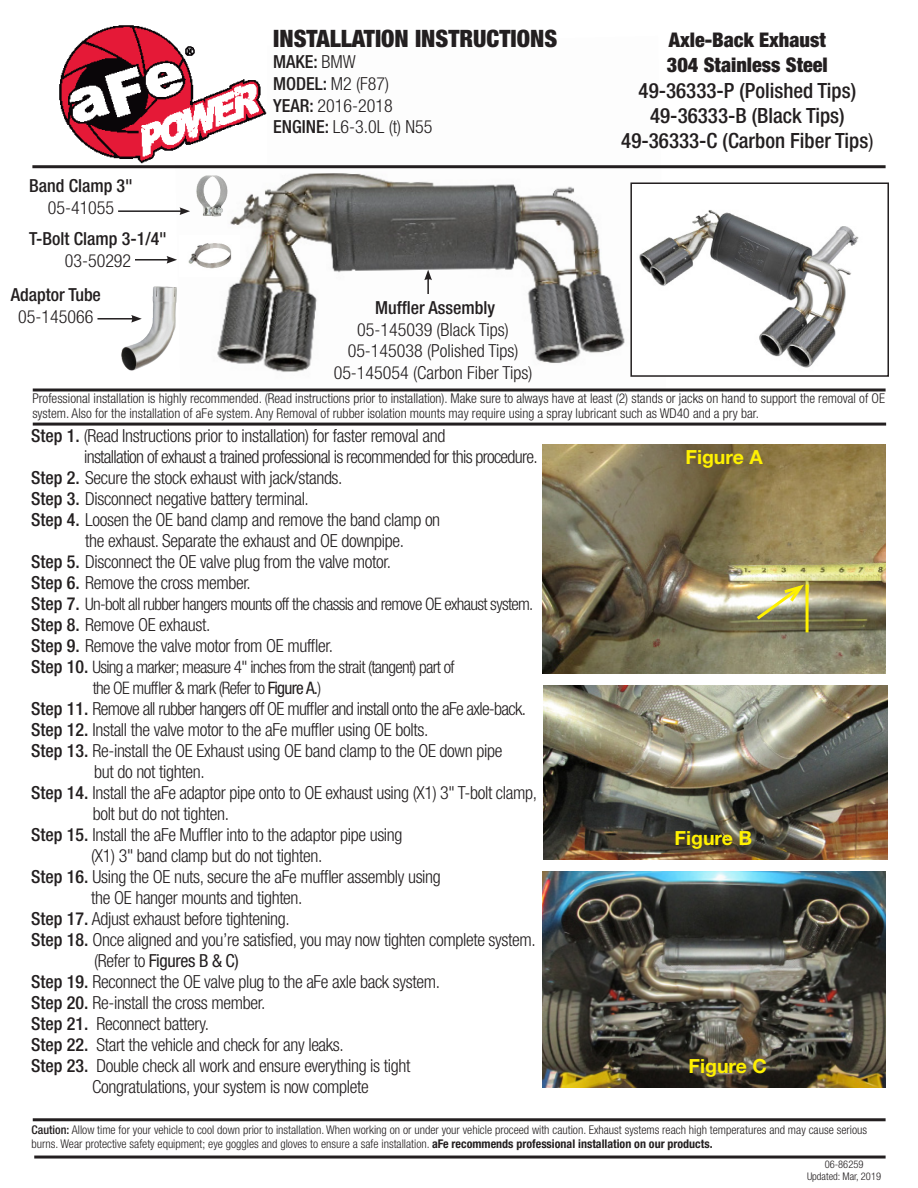
<style>
.page{position:relative;width:918px;height:1188px;background:#fff}
.page>*{position:absolute;margin:0;border:0;box-sizing:border-box;transform-origin:0 0}
.t1{font:900 condensed 24px "Helvetica Neue";color:#231f20}
.t2{font:500 condensed 21px "Helvetica Neue";color:#231f20}
.t3{font:900 condensed 20.25px "Helvetica Neue";color:#231f20}
.t4{font:700 19.5px "Helvetica Neue";color:#fff101}
.t5{font:300 condensed 18px "Helvetica Neue";letter-spacing:-.02em;color:#231f20}
.t6{font:300 condensed 18px "Helvetica Neue";letter-spacing:-.04em;color:#231f20}
.t7{font:300 condensed 18px "Helvetica Neue";color:#231f20}
.t8{font:500 condensed 18px "Helvetica Neue";color:#231f20}
.t9{font:condensed 18px "Helvetica Neue";letter-spacing:-.02em;color:#231f20}
.t10{font:300 condensed 17.25px "Helvetica Neue";letter-spacing:-.04em;color:#231f20}
.t11{font:300 condensed 13.5px/15px "Helvetica Neue";color:#231f20}
.t12{font:300 condensed 12px/13.5px "Helvetica Neue";color:#231f20}
.t13{font:300 condensed 10.5px "Helvetica Neue";color:#231f20}
.s1{font-weight:300}
.s2{font-weight:500}
.s3{font-weight:400}
.s4{font-weight:500;font-size:18px}
.s5{font-weight:700}
</style>
<div class="page">
<img style="left:173px;top:168px;width:493px;height:204px">
<img style="left:121px;top:224px;width:116px;height:148px">
<svg style="left:424px;top:270px;width:8px;height:24px"></svg>
<hr style="left:118px;top:210px;width:64px;height:2px;background:#231f20">
<hr style="left:97px;top:318px;width:37px;height:2px;background:#231f20">
<svg style="left:131px;top:315px;width:11px;height:8px"></svg>
<hr style="left:32px;top:165px;width:854px;height:3px;background:#231f20">
<img style="left:59px;top:25px;width:208px;height:139px">
<svg style="left:33px;top:388px;width:853px;height:4px;background:#595657"></svg>
<hr style="left:33px;top:423px;width:853px;height:3px;background:#231f20">
<hr style="left:33px;top:1118px;width:853px;height:3px;background:#231f20">
<hr style="left:34px;top:1156px;width:852px;height:3px;background:#231f20">
<img style="left:168px;top:170px;width:101px;height:54px">
<img style="left:633px;top:185px;width:226px;height:187px">
<div style="left:630px;top:182px;width:259px;height:195px;border:2px solid #231f20"></div>
<img style="left:542px;top:871px;width:344px;height:217px">
<img style="left:543px;top:445px;width:343px;height:228px">
<hr style="left:806px;top:585px;width:3px;height:47px;background:#fff101">
<svg style="left:754px;top:582px;width:54px;height:40px;background:#bbb478"></svg>
<img style="left:544px;top:686px;width:343px;height:173px">
<img style="left:179px;top:236px;width:61px;height:40px">
<hr style="left:135px;top:259px;width:34px;height:2px;background:#231f20">
<svg style="left:167px;top:256px;width:10px;height:8px"></svg>
<p class="t8" style="left:29px;top:175px;width:105px">Band Clamp 3"</p>
<p class="t5" style="left:48px;top:197px;width:68px">05-41055</p>
<p class="t8" style="left:29px;top:228px;width:139px">T-Bolt Clamp 3-1/4"</p>
<p class="t5" style="left:65px;top:250px;width:68px">03-50292</p>
<p class="t8" style="left:11px;top:284px;width:92px">Adaptor Tube</p>
<p class="t7" style="left:18px;top:306px;width:77px">05-145066</p>
<p class="t1" style="left:273px;top:23px;width:286px">INSTALLATION INSTRUCTIONS</p>
<p class="t8" style="left:273px;top:51px;width:84px">MAKE: <span class="s1">BMW</span></p>
<p class="t5" style="left:273px;top:73px;width:117px"><span class="s2">MODEL:</span> M2 (F87)</p>
<p class="t7" style="left:273px;top:95px;width:121px"><span class="s2">YEAR:</span> 2016-2018</p>
<p class="t5" style="left:273px;top:116px;width:161px"><span class="s2">ENGINE:</span> L6-3.0L (t) N55</p>
<p class="t8" style="left:375px;top:297px;width:121px">Muffler Assembly</p>
<p class="t7" style="left:357px;top:319px;width:153px">05-145039 (Black Tips)</p>
<p class="t7" style="left:348px;top:340px;width:172px">05-145038 (Polished Tips)</p>
<p class="t7" style="left:334px;top:362px;width:200px">05-145054 (Carbon Fiber Tips)</p>
<p class="t3" style="left:669px;top:27px;width:159px">Axle-Back Exhaust</p>
<p class="t3" style="left:667px;top:53px;width:162px">304 Stainless Steel</p>
<p class="t2" style="left:639px;top:78px;width:219px">49-36333-P (Polished Tips)</p>
<p class="t2" style="left:650px;top:103px;width:196px">49-36333-B (Black Tips)</p>
<p class="t2" style="left:621px;top:128px;width:254px">49-36333-C (Carbon Fiber Tips<span class="s3">)</span></p>
<p class="t11" style="left:32px;top:391px;width:854px">Professional installation is highly recommended. (Read instructions prior to installation). Make sure to always have at least (2) stands or jacks on hand to support the removal of OE system. Also for the installation of aFe system. Any Removal of rubber isolation mounts may require using a spray lubricant such as WD40 and a pry bar.</p>
<p class="t5" style="left:31px;top:426px;width:416px"><span class="s2">Step 1.</span> (Read Instructions prior to installation) for faster removal and</p>
<p class="t6" style="left:84px;top:447px;width:455px">installation of exhaust a trained professional is recommended for this procedure.</p>
<p class="t5" style="left:31px;top:468px;width:313px"><span class="s2">Step 2.</span> Secure the stock exhaust with jack/stands.</p>
<p class="t5" style="left:31px;top:489px;width:279px"><span class="s2">Step 3.</span> Disconnect negative battery terminal.</p>
<p class="t5" style="left:31px;top:510px;width:411px"><span class="s2">Step 4.</span> Loosen the OE band clamp and remove the band clamp on</p>
<p class="t5" style="left:85px;top:531px;width:320px">the exhaust. Separate the exhaust and OE downpipe.</p>
<p class="t5" style="left:31px;top:552px;width:361px"><span class="s2">Step 5.</span> Disconnect the OE valve plug from the valve motor.</p>
<p class="t5" style="left:31px;top:573px;width:221px"><span class="s2">Step 6.</span> Remove the cross member.</p>
<p class="t10" style="left:31px;top:594px;width:504px"><span class="s4">Step 7.</span> Un-bolt all rubber hangers mounts off the chassis and remove OE exhaust system.</p>
<p class="t5" style="left:31px;top:615px;width:181px"><span class="s2">Step 8.</span> Remove OE exhaust.</p>
<p class="t5" style="left:31px;top:636px;width:303px"><span class="s2">Step 9.</span> Remove the valve motor from OE muffler.</p>
<p class="t10" style="left:31px;top:657px;width:425px"><span class="s4">Step 10.</span> Using a marker; measure 4" inches from the strait (tangent) part of</p>
<p class="t10" style="left:93px;top:678px;width:230px">the OE muffler &amp; mark (Refer to <span class="s3">Figure A.</span>)</p>
<p class="t6" style="left:31px;top:699px;width:496px"><span class="s2">Step 11.</span> Remove all rubber hangers off OE muffler and install onto the aFe axle-back.</p>
<p class="t5" style="left:31px;top:720px;width:399px"><span class="s2">Step 12.</span> Install the valve motor to the aFe muffler using OE bolts.</p>
<p class="t5" style="left:31px;top:741px;width:473px"><span class="s2">Step 13.</span> Re-install the OE Exhaust using OE band clamp to the OE down pipe</p>
<p class="t5" style="left:94px;top:762px;width:112px">but do not tighten.</p>
<p class="t5" style="left:31px;top:783px;width:507px"><span class="s2">Step 14.</span> Install the aFe adaptor pipe onto to OE exhaust using (X1) 3" T-bolt clamp,</p>
<p class="t5" style="left:93px;top:804px;width:138px">bolt but do not tighten.</p>
<p class="t5" style="left:31px;top:825px;width:373px"><span class="s2">Step 15.</span> Install the aFe Muffler into to the adaptor pipe using</p>
<p class="t5" style="left:91px;top:846px;width:233px">(X1) 3" band clamp but do not tighten.</p>
<p class="t5" style="left:31px;top:867px;width:411px"><span class="s2">Step 16.</span> Using the OE nuts, secure the aFe muffler assembly using</p>
<p class="t5" style="left:91px;top:888px;width:213px">the OE hanger mounts and tighten.</p>
<p class="t5" style="left:31px;top:909px;width:260px"><span class="s2">Step 17.</span> Adjust exhaust before tightening.</p>
<p class="t5" style="left:31px;top:930px;width:506px"><span class="s2">Step 18.</span> Once aligned and you’re satisfied, you may now tighten complete system.</p>
<p class="t9" style="left:94px;top:951px;width:146px"><span class="s1">(Refer to</span> Figures B &amp; C)</p>
<p class="t5" style="left:31px;top:972px;width:410px"><span class="s2">Step 19.</span> Reconnect the OE valve plug to the aFe axle back system.</p>
<p class="t5" style="left:31px;top:993px;width:236px"><span class="s2">Step 20.</span> Re-install the cross member.</p>
<p class="t5" style="left:31px;top:1014px;width:179px"><span class="s2">Step 21.</span> Reconnect battery.</p>
<p class="t5" style="left:31px;top:1035px;width:314px"><span class="s2">Step 22.</span> Start the vehicle and check for any leaks.</p>
<p class="t5" style="left:31px;top:1056px;width:381px"><span class="s2">Step 23.</span> Double check all work and ensure everything is tight</p>
<p class="t5" style="left:92px;top:1077px;width:278px">Congratulations, your system is now complete</p>
<p class="t4" style="left:685px;top:445px;width:79px">Figure A</p>
<p class="t4" style="left:675px;top:826px;width:79px">Figure B</p>
<p class="t4" style="left:688px;top:1054px;width:80px">Figure C</p>
<p class="t12" style="left:32px;top:1123px;width:837px"><span class="s2">Caution:</span> Allow time for your vehicle to cool down prior to installation. When working on or under your vehicle proceed with caution. Exhaust systems reach high temperatures and may cause serious burns. Wear protective safety equipment; eye goggles and gloves to ensure a safe installation. <span class="s5">aFe recommends professional installation on our products.</span></p>
<p class="t13" style="left:825px;top:1158px;width:40px">06-86259</p>
<p class="t13" style="left:807px;top:1171px;width:76px">Updated: Mar, 2019</p>
</div>
